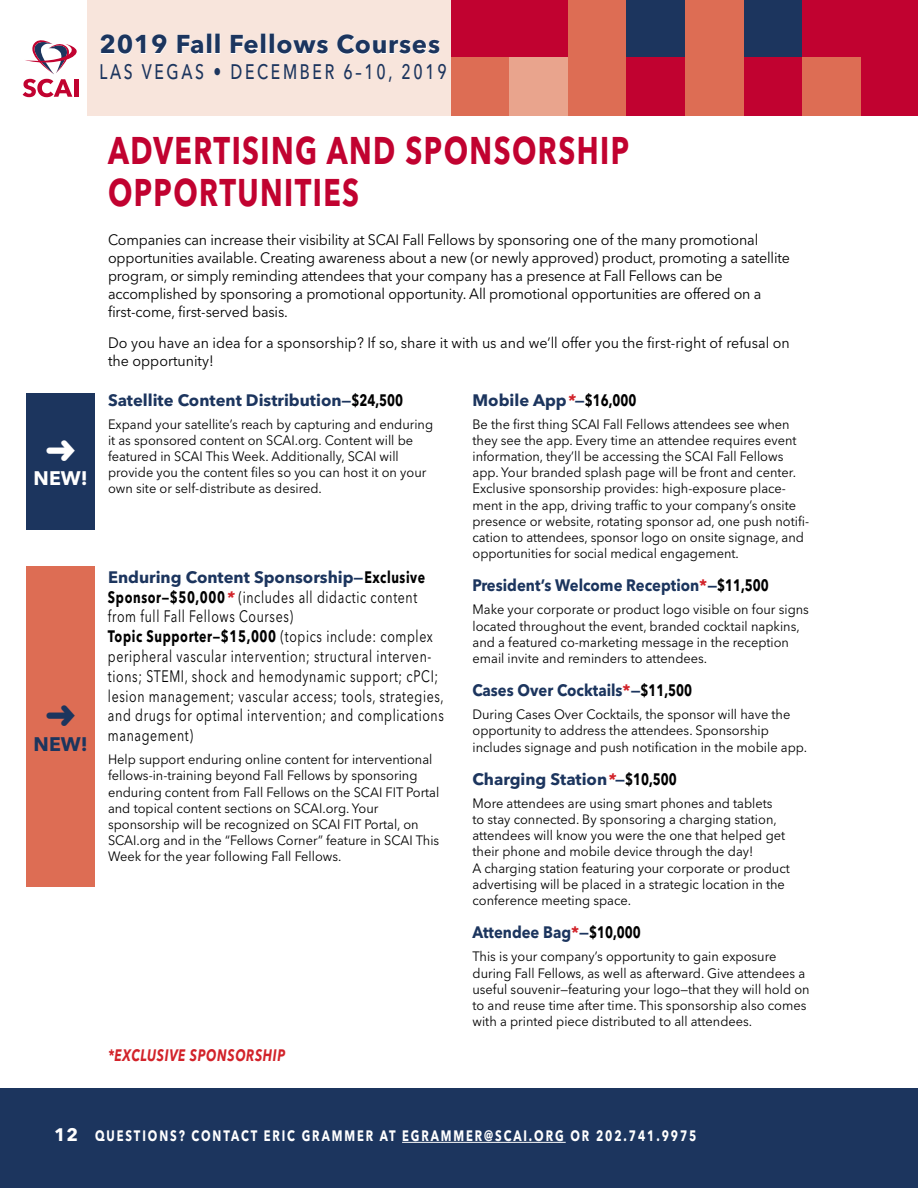
<style>
.page{position:relative;width:918px;height:1188px;background:#fff}
.page>*{position:absolute;margin:0;border:0;box-sizing:border-box;transform-origin:0 0}
.t1{font:700 38.25px/42.5px "Avenir Next LT Pro";letter-spacing:.05em;color:#c10230;scale:.75 1}
.t2{font:700 25.65px "Avenir Next LT Pro";letter-spacing:.03em;color:#1c355e}
.t3{font:500 20.85px "Avenir Next LT Pro";letter-spacing:.17em;color:#1c355e;scale:.75 1}
.t4{font:700 19.5px "Avenir Next LT Pro";color:#1c355e}
.t5{font:700 19.5px "Avenir Next LT Pro";color:#fff}
.t6{font:16.5px/19.8px "Avenir Next LT Pro";letter-spacing:.05em;color:#000;scale:.75 1}
.t7{font:700 16.5px "Avenir Next LT Pro";color:#1c355e;scale:.9 1}
.t8{font:700 16.5px "Avenir Next LT Pro";color:#1c355e}
.t9{font:italic 700 16.5px "Avenir Next LT Pro";letter-spacing:.05em;color:#d2232a;scale:.75 1}
.t10{font:15px/18px "Avenir Next LT Pro";letter-spacing:-.01em;color:#000;scale:.95 1}
.t11{font:700 15px "Avenir Next LT Pro";letter-spacing:.17em;color:#fff;scale:.75 1}
.t12{font:13.5px/16.2px "Avenir Next LT Pro";color:#000;scale:.95 1}
.s1{color:#000}
.s2{font-style:italic;color:#d2232a}
.s3{color:#d2232a}
.s4{font-weight:700;color:#1c355e}
.s5{font-weight:700}
.s6{font-weight:700;font-style:italic;color:#d2232a}
.s7{font-size:18px}
</style>
<div class="page">
<div style="left:159px;top:0;width:59px;height:57px;background:#f8e5dc"></div>
<div style="left:87px;top:0;width:72px;height:57px;background:#f8e5dc"></div>
<div style="left:0;top:1089px;width:918px;height:99px;background:#1c355e"></div>
<div style="left:216px;top:0;width:59px;height:57px;background:#f8e5dc"></div>
<div style="left:275px;top:0;width:59px;height:57px;background:#f8e5dc"></div>
<div style="left:334px;top:0;width:58px;height:57px;background:#f8e5dc"></div>
<div style="left:392px;top:0;width:59px;height:57px;background:#f8e5dc"></div>
<div style="left:87px;top:57px;width:71px;height:58px;background:#f8e5dc"></div>
<div style="left:158px;top:57px;width:58px;height:58px;background:#f8e5dc"></div>
<div style="left:216px;top:57px;width:59px;height:58px;background:#f8e5dc"></div>
<div style="left:275px;top:57px;width:59px;height:58px;background:#f8e5dc"></div>
<div style="left:334px;top:57px;width:58px;height:58px;background:#f8e5dc"></div>
<div style="left:392px;top:57px;width:59px;height:58px;background:#f8e5dc"></div>
<div style="left:451px;top:0;width:58px;height:57px;background:#c10230"></div>
<div style="left:509px;top:0;width:59px;height:57px;background:#c10230"></div>
<div style="left:568px;top:0;width:59px;height:57px;background:#dd6d54"></div>
<div style="left:451px;top:57px;width:58px;height:58px;background:#dd6d54"></div>
<div style="left:509px;top:57px;width:59px;height:58px;background:#e9a48d"></div>
<div style="left:568px;top:57px;width:59px;height:58px;background:#dd6d54"></div>
<div style="left:627px;top:0;width:58px;height:57px;background:#1c355e"></div>
<div style="left:685px;top:0;width:59px;height:57px;background:#dd6d54"></div>
<div style="left:744px;top:0;width:58px;height:57px;background:#1c355e"></div>
<div style="left:627px;top:57px;width:58px;height:58px;background:#c10230"></div>
<div style="left:685px;top:57px;width:59px;height:58px;background:#dd6d54"></div>
<div style="left:744px;top:57px;width:58px;height:58px;background:#c10230"></div>
<div style="left:802px;top:0;width:59px;height:57px;background:#c10230"></div>
<div style="left:861px;top:0;width:57px;height:57px;background:#c10230"></div>
<div style="left:802px;top:57px;width:59px;height:58px;background:#dd6d54"></div>
<div style="left:861px;top:57px;width:57px;height:58px;background:#c10230"></div>
<svg style="left:100px;top:34px;width:46px;height:21px"></svg>
<svg style="left:152px;top:34px;width:15px;height:20px"></svg>
<svg style="left:177px;top:35px;width:27px;height:19px"></svg>
<div style="left:207px;top:34px;width:4px;height:19px;border:1px solid #fff"></div>
<div style="left:215px;top:34px;width:5px;height:19px;border:1px solid #fff"></div>
<svg style="left:230px;top:35px;width:29px;height:20px"></svg>
<div style="left:261px;top:34px;width:5px;height:19px;border:1px solid #fff"></div>
<div style="left:270px;top:34px;width:4px;height:19px;border:1px solid #fff"></div>
<svg style="left:277px;top:40px;width:51px;height:15px"></svg>
<svg style="left:337px;top:34px;width:103px;height:21px"></svg>
<svg style="left:23px;top:40px;width:55px;height:57px"></svg>
<hr style="left:402px;top:1142px;width:164px;height:1px;background:#fff">
<div style="left:27px;top:566px;width:68px;height:321px;background:#dd6d54"></div>
<div style="left:27px;top:393px;width:68px;height:136px;background:#1c355e"></div>
<h2 class="t2" style="left:99px;top:29px;width:342px">2019 Fall Fellows Courses</h2>
<h3 class="t3" style="left:99px;top:59px;width:465px">LAS VEGAS • DECEMBER 6–10, 2019</h3>
<h3 class="t5" style="left:34px;top:467px;width:56px">NEW!</h3>
<h3 class="t4" style="left:34px;top:732px;width:56px">NEW!</h3>
<h1 class="t1" style="left:108px;top:129px;width:696px">ADVERTISING AND SPONSORSHIP<br>OPPORTUNITIES</h1>
<p class="t10" style="left:108px;top:230px;width:719px">Companies can increase their visibility at SCAI Fall Fellows by sponsoring one of the many promotional opportunities available. Creating awareness about a new (or newly approved) product, promoting a satellite program, or simply reminding attendees that your company has a presence at Fall Fellows can be accomplished by sponsoring a promotional opportunity. All promotional opportunities are offered on a first-come, first-served basis.</p>
<p class="t10" style="left:108px;top:334px;width:719px">Do you have an idea for a sponsorship? If so, share it with us and we’ll offer you the first-right of refusal on the opportunity!</p>
<p class="t8" style="left:108px;top:390px;width:297px">Satellite Content Distribution—<span class="s1">$24,500</span></p>
<p class="t12" style="left:108px;top:416px;width:344px">Expand your satellite’s reach by capturing and enduring it as sponsored content on SCAI.org. Content will be featured in SCAI This Week. Additionally, SCAI will provide you the content files so you can host it on your own site or self-distribute as desired.</p>
<p class="t8" style="left:472px;top:390px;width:165px">Mobile App<span class="s2">*</span>—<span class="s1">$16,000</span></p>
<p class="t12" style="left:472px;top:416px;width:356px">Be the first thing SCAI Fall Fellows attendees see when they see the app. Every time an attendee requires event information, they’ll be accessing the SCAI Fall Fellows app. Your branded splash page will be front and center.<br>Exclusive sponsorship provides: high-exposure place&shy;ment in the app, driving traffic to your company’s onsite presence or website, rotating sponsor ad, one push notifi&shy;cation to attendees, sponsor logo on onsite signage, and opportunities for social medical engagement.</p>
<p class="t7" style="left:472px;top:576px;width:331px">President’s Welcome Reception<span class="s3">*</span>—<span class="s1">$11,500</span></p>
<p class="t12" style="left:472px;top:602px;width:356px">Make your corporate or product logo visible on four signs located throughout the event, branded cocktail napkins, and a featured co-marketing message in the reception email invite and reminders to attendees.</p>
<p class="t7" style="left:472px;top:680px;width:246px">Cases Over Cocktails<span class="s3">*</span>—<span class="s1">$11,500</span></p>
<p class="t12" style="left:472px;top:706px;width:352px">During Cases Over Cocktails, the sponsor will have the opportunity to address the attendees. Sponsorship includes signage and push notification in the mobile app.</p>
<p class="t8" style="left:472px;top:769px;width:206px">Charging Station<span class="s2">*</span>—<span class="s1">$10,500</span></p>
<p class="t12" style="left:472px;top:795px;width:336px">More attendees are using smart phones and tablets<br>to stay connected. By sponsoring a charging station, attendees will know you were the one that helped get their phone and mobile device through the day!<br>A charging station featuring your corporate or product advertising will be placed in a strategic location in the conference meeting space.</p>
<p class="t7" style="left:472px;top:923px;width:189px">Attendee Bag<span class="s3">*</span>—<span class="s1">$10,000</span></p>
<p class="t12" style="left:472px;top:949px;width:356px">This is your company’s opportunity to gain exposure during Fall Fellows, as well as afterward. Give attendees a useful souvenir—featuring your logo—that they will hold on to and reuse time after time. This sponsorship also comes with a printed piece distributed to all attendees.</p>
<p class="t6" style="left:108px;top:567px;width:449px"><span class="s4">Enduring Content Sponsorship—</span><span class="s5">Exclusive Sponsor—$50,000</span><span class="s6">*</span>(includes all didactic content from full Fall Fellows Courses)<br><span class="s5">Topic Supporter—$15,000</span> (topics include: complex peripheral vascular intervention; structural interven&shy;tions; STEMI, shock and hemodynamic support; cPCI; lesion management; vascular access; tools, strategies, and drugs for optimal intervention; and complications management)</p>
<p class="t12" style="left:108px;top:751px;width:350px">Help support enduring online content for interventional fellows-in-training beyond Fall Fellows by sponsoring enduring content from Fall Fellows on the SCAI FIT Portal and topical content sections on SCAI.org. Your sponsorship will be recognized on SCAI FIT Portal, on SCAI.org and in the “Fellows Corner” feature in SCAI This Week for the year following Fall Fellows.</p>
<p class="t9" style="left:108px;top:1045px;width:238px">*EXCLUSIVE SPONSORSHIP</p>
<p class="t11" style="left:54px;top:1126px;width:858px"><span class="s7">12</span> QUESTIONS? CONTACT ERIC GRAMMER AT EGRAMMER@SCAI.ORG OR 202.741.9975</p>
</div>
